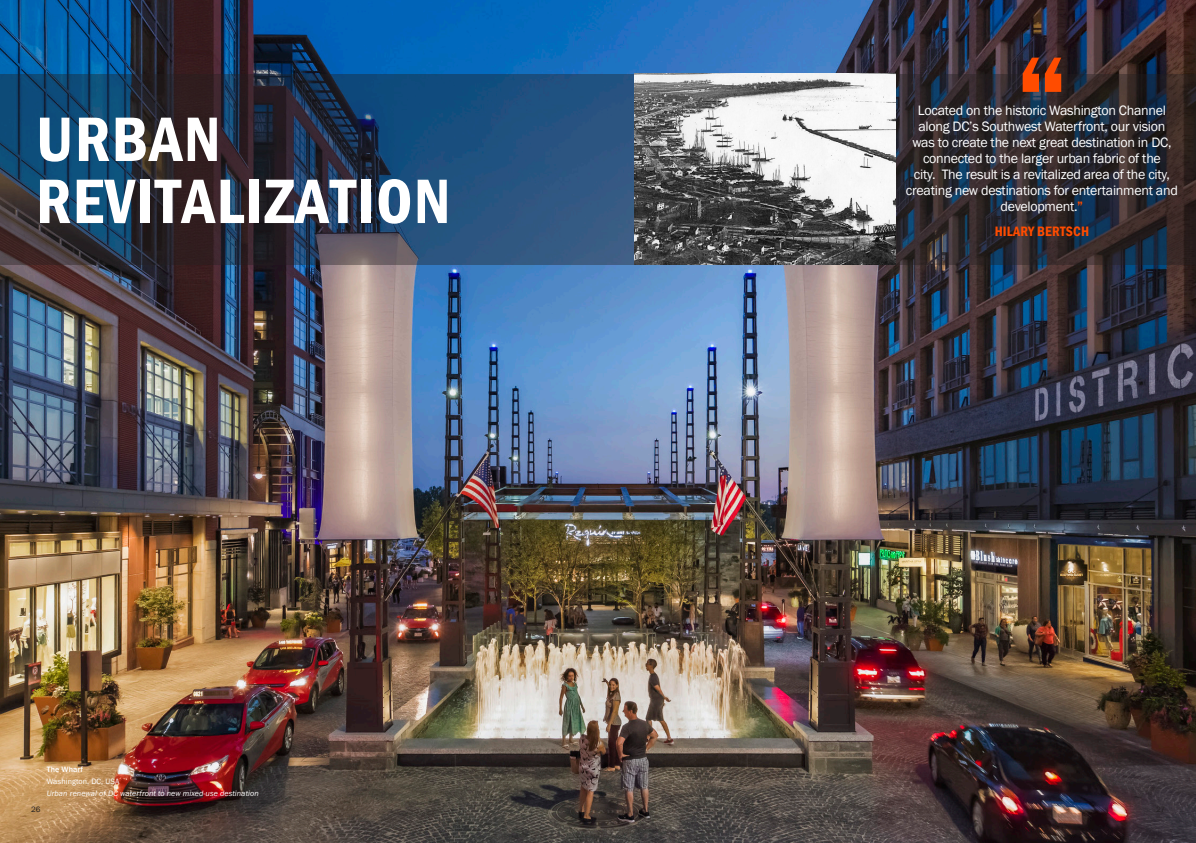
<style>
.page{position:relative;width:1196px;height:843px;background:#fff}
.page>*{position:absolute;margin:0;border:0;box-sizing:border-box;transform-origin:0 0}
.t1{font:65px/62px "Franklin Gothic Demi Cond";letter-spacing:.02em;color:#fff}
.t2{font:14px/16px "Franklin Gothic";letter-spacing:-.02em;color:#fff;text-align:center}
.t3{font:600 condensed 14px "Franklin Gothic";letter-spacing:.01em;color:#ff4c00}
.t4{font:italic 8px "Franklin Gothic";letter-spacing:.01em;color:#fff}
.t5{font:8px "Franklin Gothic";letter-spacing:.01em;color:#fff}
.t6{font:500 8px "Franklin Gothic";letter-spacing:.01em;color:#fff}
.t7{font:8px "Franklin Gothic";color:#231f20}
.s1{font-family:"Franklin Gothic";font-weight:600;font-stretch:condensed}
.s2{font-weight:600;font-stretch:condensed;color:#ff4c00}
</style>
<div class="page">
<img style="left:0;top:0;width:1195px;height:842px">
<svg style="left:0;top:74px;width:1195px;height:191px;background:#27384f"></svg>
<img style="left:634px;top:74px;width:261px;height:191px">
<svg style="left:1022px;top:58px;width:39px;height:34px"></svg>
<p class="t1" style="left:36px;top:107px;width:416px"><span class="s1">URBAN<br></span>REVITALIZATION</p>
<p class="t6" style="left:47px;top:764px;width:38px">The Wharf</p>
<p class="t5" style="left:47px;top:776px;width:74px">Washington, DC, USA</p>
<p class="t4" style="left:47px;top:788px;width:213px">Urban renewal of DC waterfront to new mixed-use destination</p>
<p class="t7" style="left:31px;top:804px;width:11px">26</p>
<p class="t2" style="left:905px;top:103px;width:273px">Located on the historic Washington Channel along DC’s Southwest Waterfront, our vision was to create the next great destination in DC, connected to the larger urban fabric of the<br>city. The result is a revitalized area of the city, creating new destinations for entertainment and development.<span class="s2">”</span></p>
<p class="t3" style="left:994px;top:222px;width:96px">HILARY BERTSCH</p>
</div>
